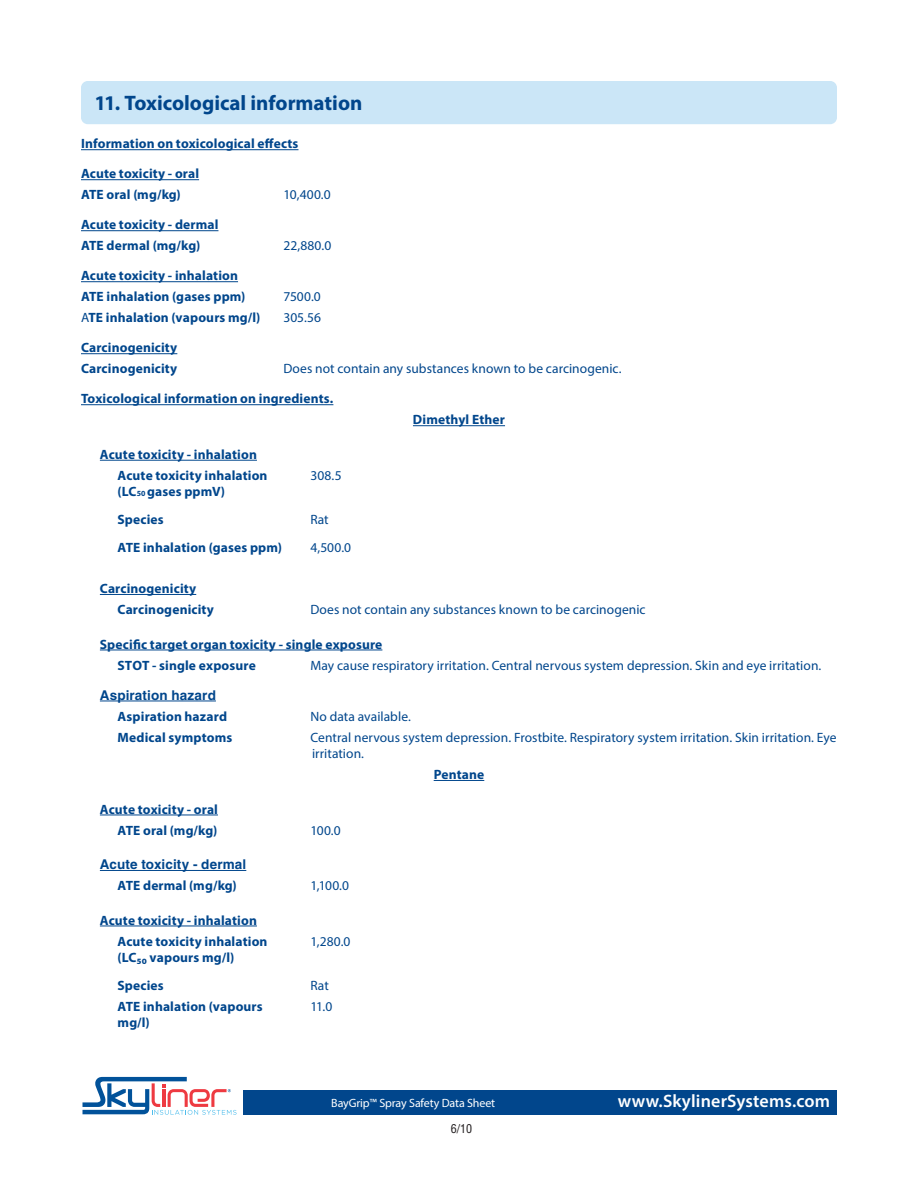
<style>
.page{position:relative;width:918px;height:1188px;background:#fff}
.page>*{position:absolute;margin:0;border:0;box-sizing:border-box;transform-origin:0 0}
.Headings{font:700 21px "Myriad Pro";letter-spacing:-.005em;color:#01468c}
.t1{font:600 18px "Myriad Pro";letter-spacing:.01em;color:#fff}
.tox_info{font:13.5px/16.5px "Myriad Pro";letter-spacing:.005em;color:#01468c}
.Subheads{font:700 13.5px "Myriad Pro";letter-spacing:.01em;color:#01468c}
.tox_info-2{font:700 13.5px "Myriad Pro";letter-spacing:.01em;color:#01468c}
.Tabbed{font:700 13.5px "Myriad Pro";letter-spacing:.01em;color:#01468c}
.Tabbed-2{font:13.5px "Myriad Pro";color:#01468c}
.Subheads-2{font:700 13.5px "Helvetica LT Std";letter-spacing:.01em;color:#01468c}
.t2{font:12px "Myriad Pro";letter-spacing:-.01em;color:#fff}
.t3{font:condensed 12px "Helvetica LT Std";color:#231f20}
.s1{font-weight:400}
.s2{font-size:7.8px}
</style>
<div class="page">
<svg style="left:83px;top:1077px;width:154px;height:38px"></svg>
<div style="left:243px;top:1090px;width:594px;height:24px;background:#01468c"></div>
<div style="left:81px;top:81px;width:756px;height:43px;background:#cbe6f7;border-radius:7px"></div>
<hr style="left:81px;top:149px;width:217px;height:1px;background:#01468c">
<hr style="left:81px;top:179px;width:118px;height:1px;background:#01468c">
<hr style="left:81px;top:230px;width:137px;height:1px;background:#01468c">
<hr style="left:81px;top:281px;width:157px;height:1px;background:#01468c">
<hr style="left:81px;top:353px;width:96px;height:1px;background:#01468c">
<hr style="left:81px;top:404px;width:252px;height:1px;background:#01468c">
<hr style="left:413px;top:425px;width:92px;height:1px;background:#01468c">
<hr style="left:100px;top:460px;width:157px;height:1px;background:#01468c">
<hr style="left:100px;top:594px;width:96px;height:1px;background:#01468c">
<hr style="left:100px;top:650px;width:282px;height:1px;background:#01468c">
<hr style="left:100px;top:701px;width:116px;height:1px;background:#01468c">
<hr style="left:434px;top:780px;width:50px;height:1px;background:#01468c">
<hr style="left:100px;top:815px;width:118px;height:1px;background:#01468c">
<hr style="left:100px;top:870px;width:146px;height:1px;background:#01468c">
<hr style="left:100px;top:926px;width:157px;height:1px;background:#01468c">
<p class="Headings" style="left:94px;top:89px;width:269px">11. Toxicological information</p>
<p class="Subheads" style="left:81px;top:135px;width:219px">Information on toxicological effects</p>
<p class="Subheads" style="left:81px;top:165px;width:120px">Acute toxicity - oral</p>
<p class="Tabbed" style="left:81px;top:186px;width:101px">ATE oral (mg/kg)</p>
<p class="Tabbed-2" style="left:284px;top:187px;width:49px">10,400.0</p>
<p class="Subheads" style="left:81px;top:216px;width:139px">Acute toxicity - dermal</p>
<p class="Tabbed" style="left:81px;top:237px;width:121px">ATE dermal (mg/kg)</p>
<p class="Tabbed-2" style="left:284px;top:238px;width:49px">22,880.0</p>
<p class="Subheads" style="left:81px;top:267px;width:159px">Acute toxicity - inhalation</p>
<p class="Tabbed" style="left:81px;top:288px;width:166px">ATE inhalation (gases ppm)</p>
<p class="Tabbed-2" style="left:283px;top:289px;width:39px">7500.0</p>
<p class="Tabbed" style="left:81px;top:309px;width:181px"><span class="s1">A</span>TE inhalation (vapours mg/l)</p>
<p class="Tabbed-2" style="left:283px;top:310px;width:39px">305.56</p>
<p class="Subheads" style="left:81px;top:339px;width:98px">Carcinogenicity</p>
<p class="Tabbed" style="left:81px;top:360px;width:98px">Carcinogenicity</p>
<p class="Tabbed-2" style="left:284px;top:361px;width:340px">Does not contain any substances known to be carcinogenic.</p>
<p class="Subheads" style="left:81px;top:390px;width:254px">Toxicological information on ingredients.</p>
<p class="Tabbed" style="left:413px;top:411px;width:94px">Dimethyl Ether</p>
<p class="Subheads" style="left:100px;top:446px;width:159px">Acute toxicity - inhalation</p>
<p class="tox_info-2" style="left:118px;top:467px;width:151px">Acute toxicity inhalation</p>
<p class="tox_info" style="left:310px;top:467px;width:33px">308.5</p>
<p class="tox_info-2" style="left:118px;top:483px;width:109px">(LC<span class="s2">50</span> gases ppmV)</p>
<p class="tox_info-2" style="left:118px;top:511px;width:48px">Species</p>
<p class="tox_info" style="left:310px;top:511px;width:20px">Rat</p>
<p class="tox_info-2" style="left:118px;top:539px;width:166px">ATE inhalation (gases ppm)</p>
<p class="tox_info" style="left:310px;top:539px;width:42px">4,500.0</p>
<p class="Subheads" style="left:100px;top:580px;width:98px">Carcinogenicity</p>
<p class="tox_info-2" style="left:118px;top:601px;width:98px">Carcinogenicity</p>
<p class="tox_info" style="left:311px;top:601px;width:337px">Does not contain any substances known to be carcinogenic</p>
<p class="Subheads" style="left:100px;top:635px;width:284px">Specific target organ toxicity - single exposure</p>
<p class="tox_info-2" style="left:118px;top:656px;width:140px">STOT - single exposure</p>
<p class="tox_info" style="left:310px;top:657px;width:512px">May cause respiratory irritation. Central nervous system depression. Skin and eye irritation.</p>
<p class="Subheads-2" style="left:100px;top:687px;width:118px">Aspiration hazard</p>
<p class="tox_info-2" style="left:118px;top:707px;width:111px">Aspiration hazard</p>
<p class="tox_info" style="left:311px;top:708px;width:102px">No data available.</p>
<p class="tox_info-2" style="left:118px;top:728px;width:116px">Medical symptoms</p>
<p class="tox_info" style="left:310px;top:729px;width:528px">Central nervous system depression. Frostbite. Respiratory system irritation. Skin irritation. Eye irritation.</p>
<p class="Tabbed" style="left:434px;top:766px;width:52px">Pentane</p>
<p class="Subheads" style="left:100px;top:800px;width:120px">Acute toxicity - oral</p>
<p class="tox_info-2" style="left:118px;top:821px;width:101px">ATE oral (mg/kg)</p>
<p class="tox_info" style="left:311px;top:822px;width:32px">100.0</p>
<p class="Subheads-2" style="left:100px;top:856px;width:148px">Acute toxicity - dermal</p>
<p class="tox_info-2" style="left:118px;top:877px;width:121px">ATE dermal (mg/kg)</p>
<p class="tox_info" style="left:310px;top:877px;width:40px">1,100.0</p>
<p class="Subheads" style="left:100px;top:911px;width:159px">Acute toxicity - inhalation</p>
<p class="tox_info-2" style="left:118px;top:932px;width:151px">Acute toxicity inhalation</p>
<p class="tox_info" style="left:310px;top:933px;width:42px">1,280.0</p>
<p class="tox_info-2" style="left:118px;top:949px;width:118px">(LC₅₀ vapours mg/l)</p>
<p class="tox_info-2" style="left:118px;top:977px;width:48px">Species</p>
<p class="tox_info" style="left:310px;top:977px;width:20px">Rat</p>
<p class="tox_info-2" style="left:118px;top:998px;width:147px">ATE inhalation (vapours</p>
<p class="tox_info" style="left:310px;top:998px;width:23px">11.0</p>
<p class="tox_info-2" style="left:118px;top:1014px;width:34px">mg/l)</p>
<p class="t2" style="left:331px;top:1095px;width:165px">BayGrip™ Spray Safety Data Sheet</p>
<h2 class="t1" style="left:618px;top:1089px;width:214px">www.SkylinerSystems.com</h2>
<p class="t3" style="left:451px;top:1121px;width:23px">6/10</p>
</div>
